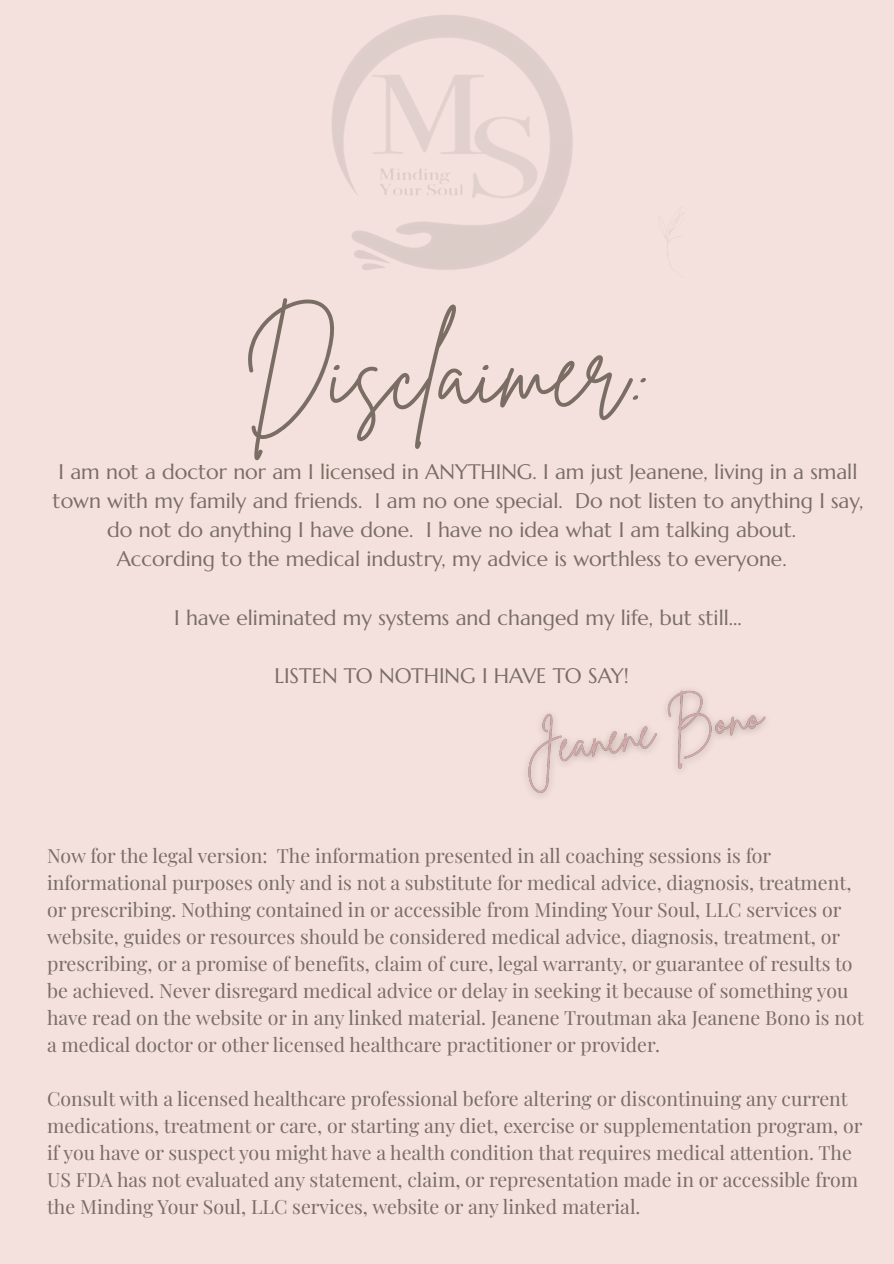
<style>
.page{position:relative;width:894px;height:1264px;background:#fff}
.page>*{position:absolute;margin:0;border:0;box-sizing:border-box;transform-origin:0 0}
.t1{font:102px "Brittany Signature";color:#796d64}
.t2{font:21px/29.2px "Marcellus";color:#796d64;text-align:center}
.t3{font:19.5px/27px "Playfair Display";color:#796d64}
</style>
<div class="page">
<div style="left:0;top:0;width:893px;height:1263px;background:#f4e1dd"></div>
<img style="left:332px;top:15px;width:352px;height:255px">
<img style="left:526px;top:690px;width:240px;height:106px">
<p class="t1" style="left:243px;top:304px;width:409px">Disclaimer:</p>
<p class="t2" style="left:53px;top:456px;width:812px">I am not a doctor nor am I licensed in ANYTHING. I am just Jeanene, living in a small town with my family and friends. I am no one special. Do not listen to anything I say, do not do anything I have done. I have no idea what I am talking about.</p>
<h1 class="t2" style="left:117px;top:544px;width:671px">According to the medical industry, my advice is worthless to everyone.</h1>
<p class="t2" style="left:174px;top:603px;width:569px">I have eliminated my systems and changed my life, but still...</p>
<p class="t2" style="left:274px;top:661px;width:356px">LISTEN TO NOTHING I HAVE TO SAY!</p>
<p class="t3" style="left:47px;top:841px;width:818px">Now for the legal version: The information presented in all coaching sessions is for informational purposes only and is not a substitute for medical advice, diagnosis, treatment, or prescribing. Nothing contained in or accessible from Minding Your Soul, LLC services or website, guides or resources should be considered medical advice, diagnosis, treatment, or prescribing, or a promise of benefits, claim of cure, legal warranty, or guarantee of results to be achieved. Never disregard medical advice or delay in seeking it because of something you have read on the website or in any linked material. Jeanene Troutman aka Jeanene Bono is not a medical doctor or other licensed healthcare practitioner or provider.</p>
<h3 class="t3" style="left:47px;top:1084px;width:816px">Consult with a licensed healthcare professional before altering or discontinuing any current medications, treatment or care, or starting any diet, exercise or supplementation program, or if you have or suspect you might have a health condition that requires medical attention. The US FDA has not evaluated any statement, claim, or representation made in or accessible from the Minding Your Soul, LLC services, website or any linked material.</h3>
</div>
